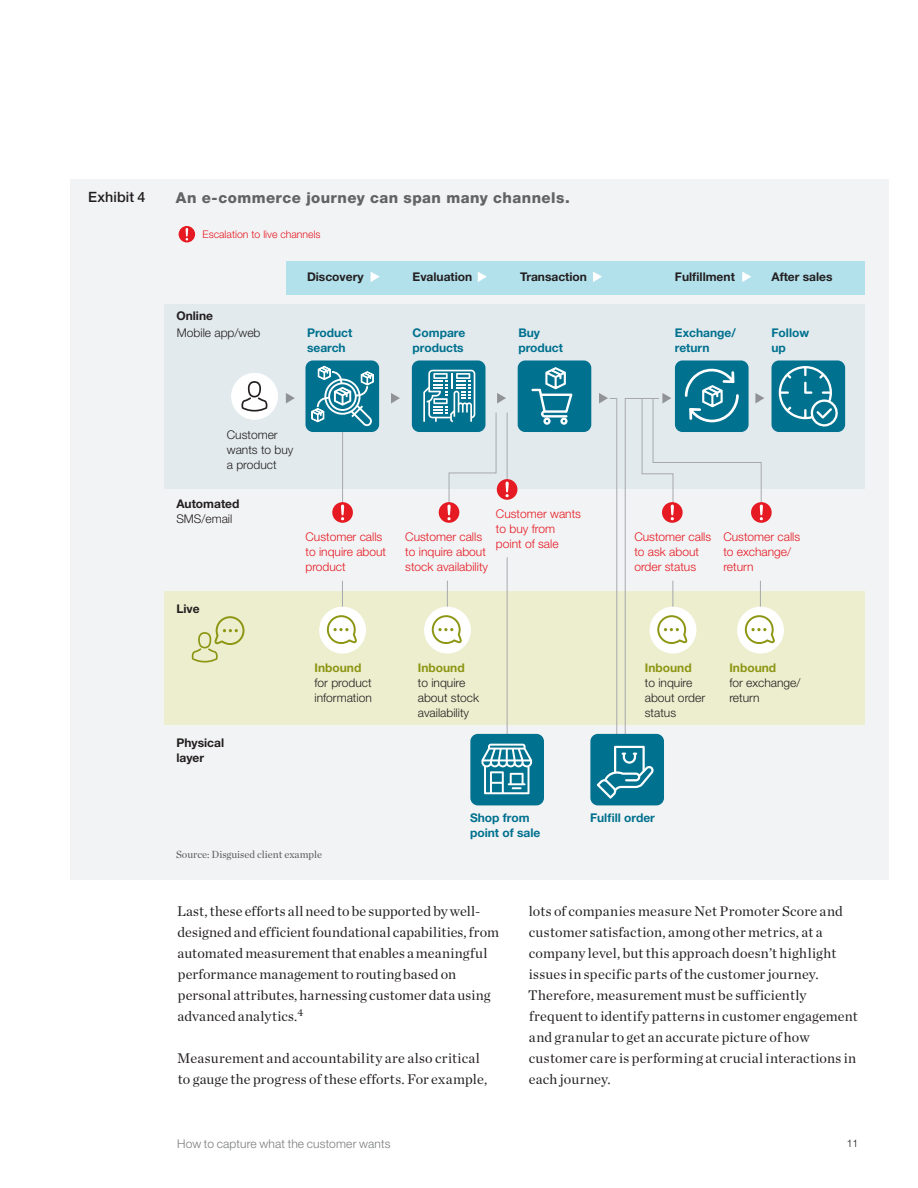
<style>
.page{position:relative;width:918px;height:1188px;background:#fff}
.page>*{position:absolute;margin:0;border:0;box-sizing:border-box;transform-origin:0 0}
.t1{font:800 15px "Helvetica Neue LT Std";letter-spacing:.03em;color:#636366}
.Body_Chronicle{font:14.25px/21px "Chronicle Deck";letter-spacing:.01em;color:#231f20}
.Exhibit_headers{font:500 14.25px "Helvetica Neue LT Std";letter-spacing:.01em;color:#231f20}
.t2{font:300 12px/15px "Helvetica Neue LT Std";color:#e51a23}
.t3{font:300 12px/15px "Helvetica Neue LT Std";color:#231f20}
.t4{font:700 12px/15px "Helvetica Neue LT Std";color:#231f20}
.t5{font:700 12px/15px "Helvetica Neue LT Std";color:#00718e}
.Footnotes{font:300 12px "Helvetica Neue LT Std";letter-spacing:.015em;color:#7a7c7f}
.t6{font:10.5px "Chronicle Deck";color:#57585a}
.t7{font:300 10.5px "Helvetica Neue LT Std";color:#e51a23}
.t8{font:300 10.5px "Helvetica Neue LT Std";color:#231f20}
.s1{font-weight:300}
.s2{font-weight:700;color:#8d9613}
</style>
<div class="page">
<div style="left:70px;top:179px;width:819px;height:700px;background:#f2f3f4"></div>
<div style="left:165px;top:304px;width:700px;height:185px;background:#e2eaee"></div>
<div style="left:165px;top:591px;width:700px;height:134px;background:#eceece"></div>
<div style="left:286px;top:262px;width:579px;height:33px;background:#b2e1ec"></div>
<svg style="left:371px;top:272px;width:9px;height:10px"></svg>
<svg style="left:478px;top:272px;width:9px;height:10px"></svg>
<svg style="left:593px;top:272px;width:9px;height:10px"></svg>
<svg style="left:742px;top:272px;width:9px;height:10px"></svg>
<div style="left:231px;top:373px;width:47px;height:47px;background:#fff;border-radius:50%"></div>
<svg style="left:241px;top:381px;width:26px;height:31px"></svg>
<div style="left:412px;top:360px;width:73px;height:72px;background:#00718e;border-radius:8px"></div>
<div style="left:518px;top:360px;width:73px;height:72px;background:#00718e;border-radius:8px"></div>
<div style="left:675px;top:360px;width:74px;height:72px;background:#00718e;border-radius:8px"></div>
<div style="left:772px;top:360px;width:73px;height:72px;background:#00718e;border-radius:8px"></div>
<svg style="left:286px;top:393px;width:9px;height:10px"></svg>
<svg style="left:391px;top:393px;width:9px;height:10px"></svg>
<hr style="left:342px;top:427px;width:1px;height:85px;background:#a8a9ad">
<hr style="left:507px;top:557px;width:1px;height:193px;background:#a8a9ad">
<hr style="left:342px;top:581px;width:1px;height:53px;background:#a8a9ad">
<div style="left:319px;top:607px;width:47px;height:47px;background:#fff;border-radius:50%"></div>
<svg style="left:327px;top:615px;width:30px;height:29px"></svg>
<hr style="left:447px;top:581px;width:1px;height:53px;background:#a8a9ad">
<div style="left:424px;top:607px;width:47px;height:47px;background:#fff;border-radius:50%"></div>
<svg style="left:432px;top:615px;width:30px;height:29px"></svg>
<svg style="left:192px;top:616px;width:53px;height:47px"></svg>
<div style="left:306px;top:360px;width:73px;height:72px;background:#00718e;border-radius:8px"></div>
<svg style="left:311px;top:365px;width:63px;height:61px"></svg>
<div style="left:470px;top:734px;width:74px;height:71px;background:#00718e;border-radius:8px"></div>
<div style="left:590px;top:734px;width:74px;height:71px;background:#00718e;border-radius:8px"></div>
<div style="left:332px;top:502px;width:21px;height:21px;background:#e51a23;border-radius:50%"></div>
<svg style="left:341px;top:505px;width:3px;height:15px"></svg>
<svg style="left:439px;top:502px;width:20px;height:21px"></svg>
<div style="left:497px;top:479px;width:20px;height:21px;background:#e51a23;border-radius:50%"></div>
<div style="left:179px;top:226px;width:16px;height:16px;background:#e51a23;border-radius:50%"></div>
<svg style="left:186px;top:228px;width:2px;height:12px"></svg>
<svg style="left:481px;top:744px;width:51px;height:50px"></svg>
<svg style="left:531px;top:367px;width:41px;height:58px"></svg>
<svg style="left:597px;top:363px;width:241px;height:436px"></svg>
<svg style="left:423px;top:370px;width:86px;height:150px"></svg>
<h6 class="Exhibit_headers" style="left:88px;top:188px;width:59px">Exhibit 4</h6>
<p class="t1" style="left:176px;top:189px;width:395px">An e-commerce journey can span many channels.</p>
<p class="t7" style="left:202px;top:228px;width:120px">Escalation to live channels</p>
<p class="t4" style="left:176px;top:308px;width:38px">Online</p>
<p class="t3" style="left:177px;top:325px;width:85px">Mobile app/web</p>
<p class="t4" style="left:307px;top:269px;width:58px">Discovery</p>
<p class="t4" style="left:413px;top:269px;width:61px">Evaluation</p>
<p class="t4" style="left:520px;top:269px;width:68px">Transaction</p>
<p class="t4" style="left:675px;top:269px;width:61px">Fulfillment</p>
<p class="t4" style="left:772px;top:269px;width:63px">After sales</p>
<p class="t5" style="left:307px;top:325px;width:47px">Product search</p>
<p class="t5" style="left:413px;top:325px;width:54px">Compare products</p>
<p class="t5" style="left:518px;top:325px;width:46px">Buy product</p>
<p class="t5" style="left:675px;top:325px;width:62px">Exchange/ return</p>
<p class="t5" style="left:772px;top:325px;width:39px">Follow up</p>
<p class="t3" style="left:227px;top:427px;width:68px">Customer wants to buy a product</p>
<p class="t4" style="left:176px;top:496px;width:65px">Automated<br><span class="s1">SMS/email</span></p>
<p class="t2" style="left:496px;top:506px;width:87px">Customer wants to buy from point of sale</p>
<p class="t2" style="left:305px;top:529px;width:82px">Customer calls to inquire about product</p>
<p class="t2" style="left:405px;top:529px;width:84px">Customer calls to inquire about stock availability</p>
<p class="t4" style="left:176px;top:601px;width:25px">Live</p>
<p class="t2" style="left:634px;top:529px;width:78px">Customer calls to ask about order status</p>
<p class="t2" style="left:723px;top:529px;width:78px">Customer calls to exchange/ return</p>
<p class="t4" style="left:176px;top:735px;width:49px">Physical layer</p>
<p class="t3" style="left:314px;top:660px;width:59px"><span class="s2">Inbound </span>for product information</p>
<p class="t3" style="left:418px;top:660px;width:63px"><span class="s2">Inbound<br></span>to inquire about stock availability</p>
<p class="t3" style="left:645px;top:660px;width:62px"><span class="s2">Inbound<br></span>to inquire about order status</p>
<p class="t3" style="left:729px;top:660px;width:73px"><span class="s2">Inbound<br></span>for exchange/ return</p>
<p class="t5" style="left:470px;top:810px;width:72px">Shop from point of sale</p>
<p class="t5" style="left:590px;top:810px;width:66px">Fulfill order</p>
<p class="t6" style="left:176px;top:847px;width:148px">Source: Disguised client example</p>
<p class="Body_Chronicle" style="left:177px;top:899px;width:323px">Last, these efforts all need to be supported by well&shy;designed and efficient foundational capabilities, from automated measurement that enables a meaningful performance management to routing based on personal attributes, harnessing customer data using advanced analytics.<sup>4</sup></p>
<p class="Body_Chronicle" style="left:177px;top:1046px;width:312px">Measurement and accountability are also critical to gauge the progress of these efforts. For example,</p>
<p class="Footnotes" style="left:177px;top:1136px;width:215px">How to capture what the customer wants</p>
<p class="Body_Chronicle" style="left:528px;top:899px;width:331px">lots of companies measure Net Promoter Score and customer satisfaction, among other metrics, at a company level, but this approach doesn’t highlight issues in specific parts of the customer journey.<br>Therefore, measurement must be sufficiently frequent to identify patterns in customer engagement and granular to get an accurate picture of how customer care is performing at crucial interactions in each journey.</p>
<p class="t8" style="left:847px;top:1137px;width:13px">11</p>
</div>
